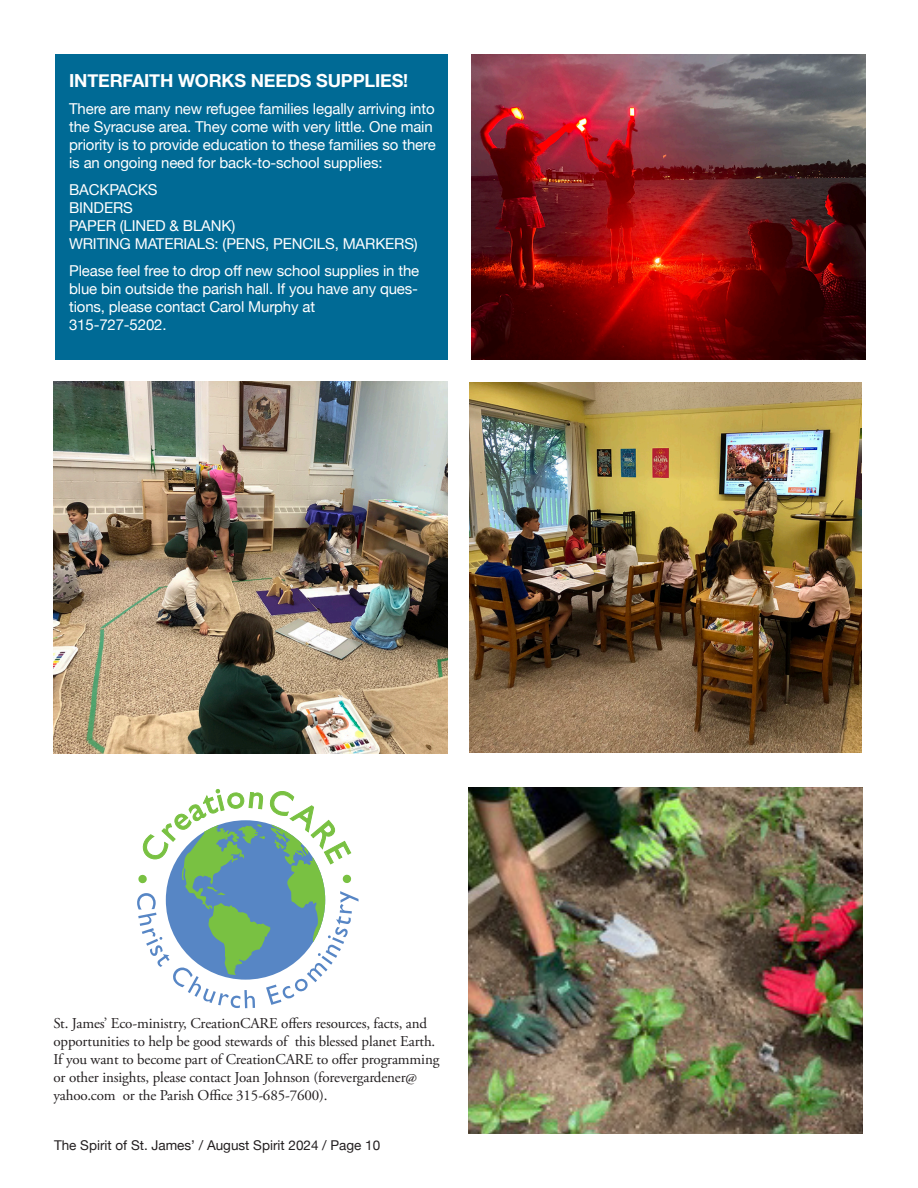
<style>
.page{position:relative;width:918px;height:1188px;background:#fff}
.page>*{position:absolute;margin:0;border:0;box-sizing:border-box;transform-origin:0 0}
.t1{font:700 18px "Helvetica Neue";letter-spacing:-.01em;color:#fff}
.t2{font:15px/18px "Helvetica Neue";letter-spacing:-.01em;color:#fff}
.t3{font:15px/18px "Adobe Garamond Pro";letter-spacing:-.01em;color:#231f20}
.t4{font:13.5px "Helvetica Neue";color:#231f20}
</style>
<div class="page">
<svg style="left:137px;top:789px;width:222px;height:219px"></svg>
<img style="left:469px;top:787px;width:394px;height:346px">
<div style="left:55px;top:54px;width:392px;height:305px;background:#006a95"></div>
<img style="left:470px;top:383px;width:392px;height:369px">
<img style="left:472px;top:54px;width:394px;height:305px">
<img style="left:53px;top:381px;width:394px;height:372px">
<p class="t1" style="left:69px;top:66px;width:341px">INTERFAITH WORKS NEEDS SUPPLIES!</p>
<p class="t2" style="left:69px;top:101px;width:368px">There are many new refugee families legally arriving into the Syracuse area. They come with very little. One main priority is to provide education to these families so there is an ongoing need for back-to-school supplies:</p>
<p class="t2" style="left:69px;top:182px;width:90px">BACKPACKS</p>
<p class="t2" style="left:69px;top:200px;width:65px">BINDERS</p>
<p class="t2" style="left:69px;top:218px;width:168px">PAPER (LINED &amp; BLANK)</p>
<p class="t2" style="left:69px;top:236px;width:350px">WRITING MATERIALS: (PENS, PENCILS, MARKERS)</p>
<p class="t2" style="left:69px;top:263px;width:352px;text-align:justify">Please feel free to drop off new school supplies in the blue bin outside the parish hall. If you have any ques&shy;tions, please contact Carol Murphy at</p>
<p class="t2" style="left:69px;top:317px;width:99px">315-727-5202.</p>
<p class="t3" style="left:53px;top:1015px;width:387px">St. James’ Eco-ministry, CreationCARE offers resources, facts, and opportunities to help be good stewards of this blessed planet Earth.<br>If you want to become part of CreationCARE to offer programming or other insights, please contact Joan Johnson (forevergardener@ yahoo.com or the Parish Office 315-685-7600).</p>
<p class="t4" style="left:54px;top:1135px;width:328px">The Spirit of St. James’ / August Spirit 2024 / Page 10</p>
</div>
